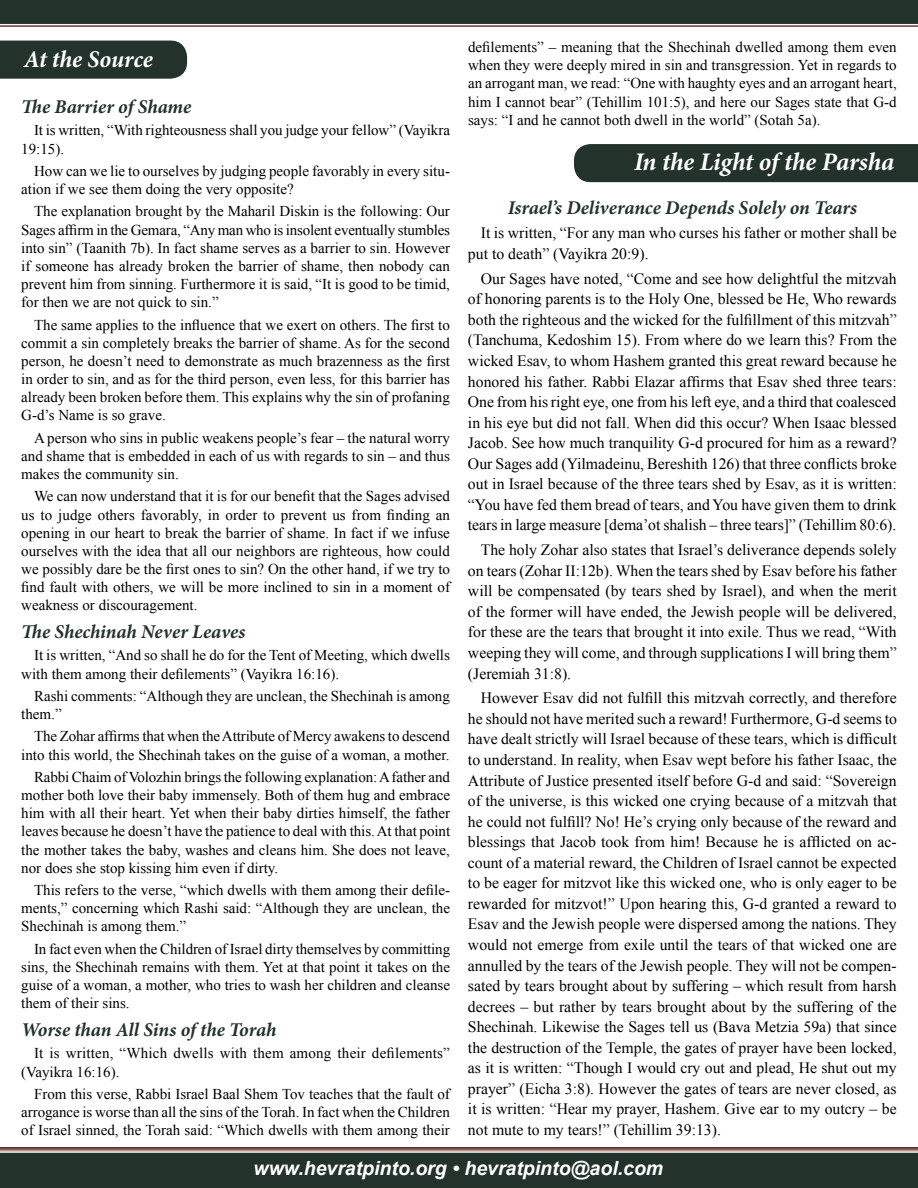
<style>
.page{position:relative;width:918px;height:1188px;background:#fff}
.page>*{position:absolute;margin:0;border:0;box-sizing:border-box;transform-origin:0 0}
.t1{font:italic 700 25.35px "Minion Pro";letter-spacing:-.005em;color:#fff}
.t2{font:italic 700 24px "Minion Pro";letter-spacing:-.005em;color:#fff}
.t3{font:italic 700 19.5px "Minion Pro";letter-spacing:-.005em;color:#23322b}
.t4{font:italic 700 19.5px "Arial";color:#fff}
.t5{font:15.75px/20.5px "Times New Roman";color:#000;text-align:justify}
.t6{font:15px/18.1px "Times New Roman";color:#000;text-align:justify}
</style>
<div class="page">
<svg style="left:0;top:1147px;width:918px;height:41px;background:#353d36"></svg>
<div style="left:0;top:41px;width:187px;height:38px;background:#23322b"></div>
<div style="left:574px;top:144px;width:344px;height:38px;background:#23322b"></div>
<svg style="left:0;top:0;width:918px;height:27px;background:#333d37"></svg>
<h2 class="t2" style="left:24px;top:42px;width:131px">At the Source</h2>
<h3 class="t3" style="left:21px;top:93px;width:172px">The Barrier of Shame</h3>
<p class="t6" style="left:21px;top:121px;width:430px;text-indent:13px">It is written, “With righteousness shall you judge your fellow” (Vayikra<br>19:15).</p>
<p class="t6" style="left:21px;top:162px;width:430px;text-indent:13px">How can we lie to ourselves by judging people favorably in every situ&shy;ation if we see them doing the very opposite?</p>
<p class="t6" style="left:21px;top:202px;width:430px;text-indent:13px">The explanation brought by the Maharil Diskin is the following: Our Sages affirm in the Gemara, “Any man who is insolent eventually stumbles into sin” (Taanith 7b). In fact shame serves as a barrier to sin. However if someone has already broken the barrier of shame, then nobody can prevent him from sinning. Furthermore it is said, “It is good to be timid, for then we are not quick to sin.”</p>
<p class="t6" style="left:21px;top:315px;width:430px;text-indent:13px">The same applies to the influence that we exert on others. The first to commit a sin completely breaks the barrier of shame. As for the second person, he doesn’t need to demonstrate as much brazenness as the first in order to sin, and as for the third person, even less, for this barrier has already been broken before them. This explains why the sin of profaning G-d’s Name is so grave.</p>
<p class="t6" style="left:21px;top:428px;width:430px;text-indent:13px">A person who sins in public weakens people’s fear – the natural worry and shame that is embedded in each of us with regards to sin – and thus makes the community sin.</p>
<p class="t6" style="left:21px;top:487px;width:430px;text-indent:13px">We can now understand that it is for our benefit that the Sages advised us to judge others favorably, in order to prevent us from finding an opening in our heart to break the barrier of shame. In fact if we infuse ourselves with the idea that all our neighbors are righteous, how could we possibly dare be the first ones to sin? On the other hand, if we try to find fault with others, we will be more inclined to sin in a moment of weakness or discouragement.</p>
<h3 class="t3" style="left:21px;top:618px;width:226px">The Shechinah Never Leaves</h3>
<p class="t6" style="left:21px;top:646px;width:430px;text-indent:13px">It is written, “And so shall he do for the Tent of Meeting, which dwells with them among their defilements” (Vayikra 16:16).</p>
<p class="t6" style="left:21px;top:687px;width:430px;text-indent:13px">Rashi comments: “Although they are unclean, the Shechinah is among them.”</p>
<p class="t6" style="left:21px;top:727px;width:430px;text-align:right">The Zohar affirms that when the Attribute of Mercy awakens to descend into this world, the Shechinah takes on the guise of a woman, a mother.</p>
<p class="t6" style="left:21px;top:768px;width:430px;text-indent:13px">Rabbi Chaim of Volozhin brings the following explanation: A father and mother both love their baby immensely. Both of them hug and embrace him with all their heart. Yet when their baby dirties himself, the father leaves because he doesn’t have the patience to deal with this. At that point the mother takes the baby, washes and cleans him. She does not leave, nor does she stop kissing him even if dirty.</p>
<p class="t6" style="left:21px;top:881px;width:430px;text-indent:13px">This refers to the verse, “which dwells with them among their defile&shy;ments,” concerning which Rashi said: “Although they are unclean, the Shechinah is among them.”</p>
<p class="t6" style="left:21px;top:940px;width:430px;text-indent:13px">In fact even when the Children of Israel dirty themselves by committing sins, the Shechinah remains with them. Yet at that point it takes on the guise of a woman, a mother, who tries to wash her children and cleanse them of their sins.</p>
<h3 class="t3" style="left:21px;top:1016px;width:257px">Worse than All Sins of the Torah</h3>
<p class="t6" style="left:21px;top:1044px;width:430px;text-indent:13px">It is written, “Which dwells with them among their defilements” (Vayikra 16:16).</p>
<p class="t6" style="left:21px;top:1085px;width:430px;text-indent:13px">From this verse, Rabbi Israel Baal Shem Tov teaches that the fault of arrogance is worse than all the sins of the Torah. In fact when the Children of Israel sinned, the Torah said: “Which dwells with them among their</p>
<p class="t6" style="left:468px;top:37px;width:430px">defilements” – meaning that the Shechinah dwelled among them even when they were deeply mired in sin and transgression. Yet in regards to an arrogant man, we read: “One with haughty eyes and an arrogant heart, him I cannot bear” (Tehillim 101:5), and here our Sages state that G-d says: “I and he cannot both dwell in the world” (Sotah 5a).</p>
<h1 class="t1" style="left:634px;top:144px;width:262px">In the Light of the Parsha</h1>
<h3 class="t3" style="left:508px;top:193px;width:351px">Israel’s Deliverance Depends Solely on Tears</h3>
<p class="t5" style="left:468px;top:223px;width:430px;text-indent:13px">It is written, “For any man who curses his father or mother shall be put to death” (Vayikra 20:9).</p>
<p class="t5" style="left:468px;top:268px;width:430px;text-indent:13px">Our Sages have noted, “Come and see how delightful the mitzvah of honoring parents is to the Holy One, blessed be He, Who rewards both the righteous and the wicked for the fulfillment of this mitzvah” (Tanchuma, Kedoshim 15). From where do we learn this? From the wicked Esav, to whom Hashem granted this great reward because he honored his father. Rabbi Elazar affirms that Esav shed three tears:<br>One from his right eye, one from his left eye, and a third that coalesced in his eye but did not fall. When did this occur? When Isaac blessed Jacob. See how much tranquility G-d procured for him as a reward?<br>Our Sages add (Yilmadeinu, Bereshith 126) that three conflicts broke out in Israel because of the three tears shed by Esav, as it is written: “You have fed them bread of tears, and You have given them to drink tears in large measure [dema’ot shalish – three tears]” (Tehillim 80:6).</p>
<p class="t5" style="left:468px;top:539px;width:430px;text-indent:13px">The holy Zohar also states that Israel’s deliverance depends solely on tears (Zohar II:12b). When the tears shed by Esav before his father will be compensated (by tears shed by Israel), and when the merit of the former will have ended, the Jewish people will be delivered, for these are the tears that brought it into exile. Thus we read, “With weeping they will come, and through supplications I will bring them” (Jeremiah 31:8).</p>
<p class="t5" style="left:468px;top:688px;width:430px;text-indent:13px">However Esav did not fulfill this mitzvah correctly, and therefore he should not have merited such a reward! Furthermore, G-d seems to have dealt strictly will Israel because of these tears, which is difficult to understand. In reality, when Esav wept before his father Isaac, the Attribute of Justice presented itself before G-d and said: “Sovereign of the universe, is this wicked one crying because of a mitzvah that he could not fulfill? No! He’s crying only because of the reward and blessings that Jacob took from him! Because he is afflicted on ac&shy;count of a material reward, the Children of Israel cannot be expected to be eager for mitzvot like this wicked one, who is only eager to be rewarded for mitzvot!” Upon hearing this, G-d granted a reward to Esav and the Jewish people were dispersed among the nations. They would not emerge from exile until the tears of that wicked one are annulled by the tears of the Jewish people. They will not be compen&shy;sated by tears brought about by suffering – which result from harsh decrees – but rather by tears brought about by the suffering of the Shechinah. Likewise the Sages tell us (Bava Metzia 59a) that since the destruction of the Temple, the gates of prayer have been locked, as it is written: “Though I would cry out and plead, He shut out my prayer” (Eicha 3:8). However the gates of tears are never closed, as it is written: “Hear my prayer, Hashem. Give ear to my outcry – be not mute to my tears!” (Tehillim 39:13).</p>
<h3 class="t4" style="left:254px;top:1155px;width:411px">www.hevratpinto.org • hevratpinto@aol.com</h3>
</div>
